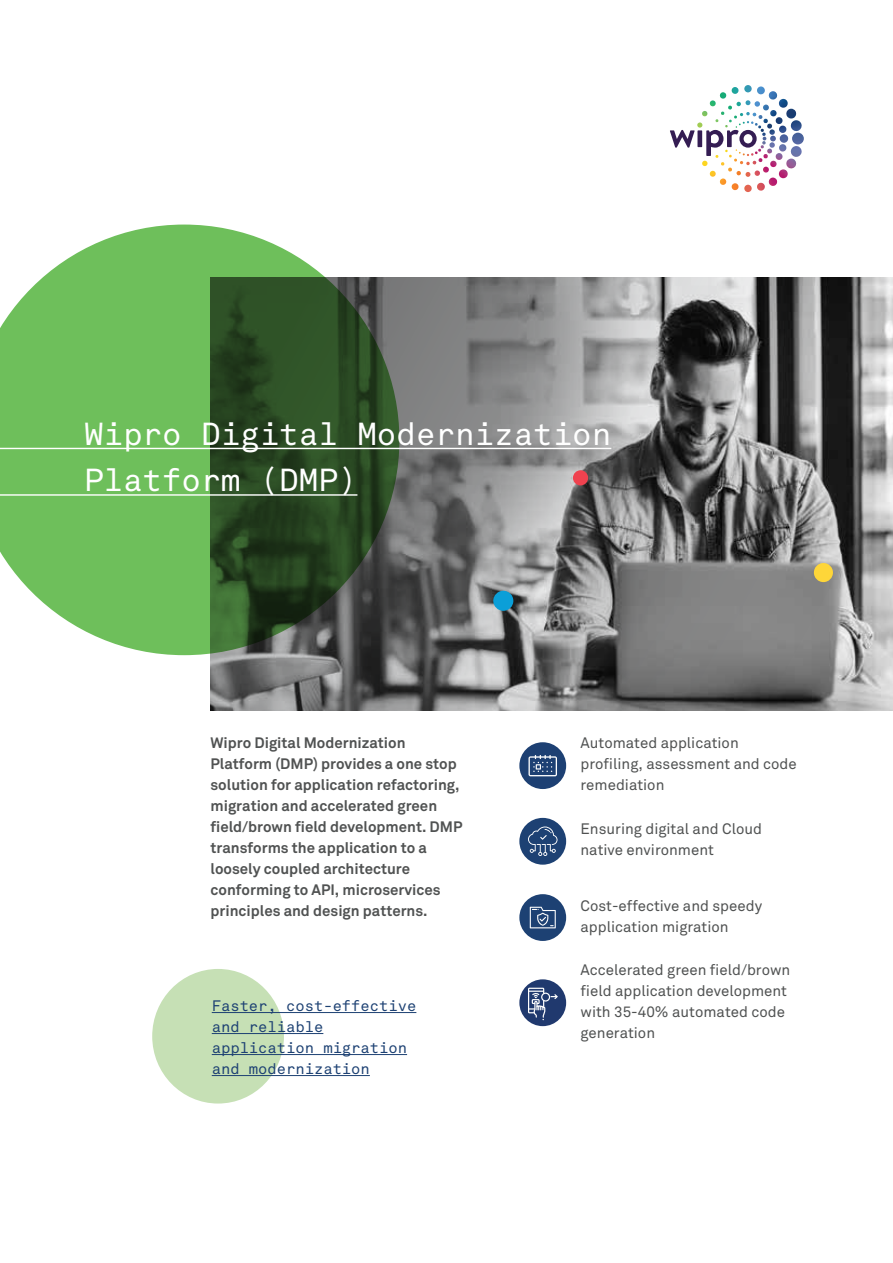
<style>
.page{position:relative;width:893px;height:1263px;background:#fff}
.page>*{position:absolute;margin:0;border:0;box-sizing:border-box;transform-origin:0 0}
.t1{font:31.5px/46.5px "Wipro Akkurat Mono";color:#fff}
.t2{font:700 15px/21px "Wipro Akkurat";color:#505252}
.t3{font:15px/21px "Wipro Akkurat";color:#505252}
.t4{font:15px/21px "Wipro Akkurat Mono";color:#1d4173}
</style>
<div class="page">
<svg style="left:210px;top:277px;width:683px;height:433px;background:#7e7e7e"></svg>
<div style="left:152px;top:969px;width:132px;height:134px;background:#c6e0b5;border-radius:50%"></div>
<svg style="left:670px;top:130px;width:25px;height:18px"></svg>
<div style="left:697px;top:130px;width:5px;height:17px;background:#341d53"></div>
<svg style="left:706px;top:130px;width:51px;height:26px"></svg>
<img style="left:702px;top:85px;width:95px;height:34px">
<hr style="left:212px;top:1012px;width:204px;height:1px;background:#1d4173">
<hr style="left:212px;top:1033px;width:111px;height:1px;background:#1d4173">
<hr style="left:212px;top:1054px;width:195px;height:1px;background:#1d4173">
<hr style="left:212px;top:1075px;width:158px;height:1px;background:#1d4173">
<svg style="left:0;top:225px;width:399px;height:430px;background:#639458"></svg>
<div style="left:814px;top:563px;width:19px;height:19px;background:#fed639;border-radius:50%"></div>
<div style="left:573px;top:470px;width:15px;height:15px;background:#ef424f;border-radius:50%"></div>
<div style="left:493px;top:591px;width:20px;height:20px;background:#0b9fd8;border-radius:50%"></div>
<hr style="left:0;top:448px;width:611px;height:1px;background:#fff">
<hr style="left:0;top:494px;width:357px;height:2px;background:#fff">
<div style="left:519px;top:894px;width:47px;height:47px;background:#1d4173;border-radius:50%"></div>
<svg style="left:530px;top:906px;width:26px;height:22px"></svg>
<div style="left:519px;top:742px;width:47px;height:47px;background:#1d4073;border-radius:50%"></div>
<svg style="left:528px;top:755px;width:29px;height:21px"></svg>
<div style="left:519px;top:979px;width:47px;height:47px;background:#20396e;border-radius:50%"></div>
<svg style="left:527px;top:987px;width:32px;height:36px"></svg>
<div style="left:519px;top:818px;width:47px;height:47px;background:#1d4173;border-radius:50%"></div>
<svg style="left:528px;top:826px;width:29px;height:30px"></svg>
<h1 class="t1" style="left:84px;top:411px;width:529px">Wipro Digital Modernization<br>Platform (DMP)</h1>
<p class="t2" style="left:210px;top:732px;width:253px">Wipro Digital Modernization Platform (DMP) provides a one stop solution for application refactoring, migration and accelerated green field/brown field development. DMP transforms the application to a loosely coupled architecture conforming to API, microservices principles and design patterns.</p>
<p class="t4" style="left:212px;top:995px;width:206px">Faster, cost-effective and reliable application migration and modernization</p>
<p class="t3" style="left:580px;top:732px;width:218px">Automated application profiling, assessment and code remediation</p>
<p class="t3" style="left:580px;top:819px;width:183px">Ensuring digital and Cloud native environment</p>
<p class="t3" style="left:580px;top:895px;width:183px">Cost-effective and speedy application migration</p>
<p class="t3" style="left:580px;top:959px;width:211px">Accelerated green field/brown field application development with 35-40% automated code generation</p>
</div>
